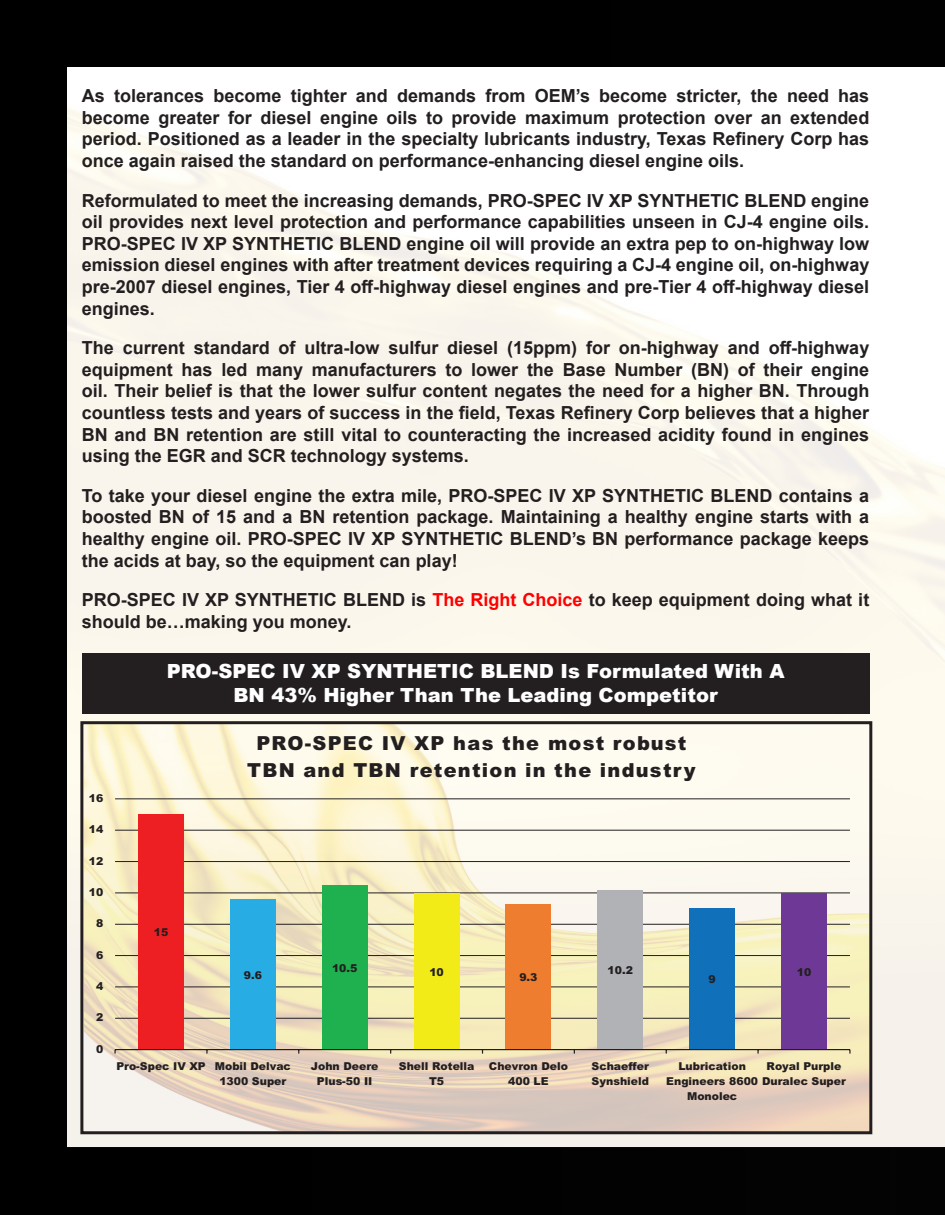
<style>
.page{position:relative;width:945px;height:1215px;background:#000}
.page>*{position:absolute;margin:0;border:0;box-sizing:border-box;transform-origin:0 0}
.t1{font:900 19.5px "Arial";color:#fff}
.t2{font:900 19.35px/27.3px "Arial";letter-spacing:.065em;color:#231f20;text-align:center}
.t3{font:700 18px/21.6px "Arial";color:#231f20;text-align:justify}
.t4{font:900 10.8px/15.3px "Arial";color:#231f20;text-align:center}
.s1{color:#f00}
</style>
<div class="page">
<img style="left:68px;top:68px;width:877px;height:1079px">
<div style="left:82px;top:654px;width:787px;height:36px;background:#231f20"></div>
<div style="left:82px;top:677px;width:787px;height:36px;background:#231f20"></div>
<img style="left:84px;top:725px;width:784px;height:405px">
<hr style="left:115px;top:1018px;width:735px;height:1px;background:#231f20">
<hr style="left:115px;top:986px;width:735px;height:1px;background:#231f20">
<hr style="left:115px;top:955px;width:735px;height:1px;background:#231f20">
<hr style="left:115px;top:924px;width:735px;height:1px;background:#231f20">
<hr style="left:115px;top:892px;width:735px;height:1px;background:#231f20">
<hr style="left:115px;top:861px;width:735px;height:1px;background:#231f20">
<hr style="left:115px;top:830px;width:735px;height:1px;background:#231f20">
<hr style="left:115px;top:798px;width:735px;height:1px;background:#231f20">
<div style="left:138px;top:815px;width:46px;height:235px;background:#ee1f23"></div>
<div style="left:230px;top:899px;width:46px;height:151px;background:#27ade3"></div>
<div style="left:322px;top:885px;width:46px;height:165px;background:#1fb04f"></div>
<div style="left:414px;top:893px;width:46px;height:157px;background:#f2eb17"></div>
<div style="left:505px;top:904px;width:46px;height:146px;background:#ee7d2f"></div>
<div style="left:597px;top:890px;width:46px;height:160px;background:#b1b2b6"></div>
<div style="left:689px;top:909px;width:46px;height:141px;background:#1070b9"></div>
<div style="left:781px;top:893px;width:46px;height:157px;background:#6e3996"></div>
<hr style="left:115px;top:1049px;width:735px;height:1px;background:#231f20">
<div style="left:80px;top:721px;width:792px;height:413px;border:3px solid #231f20"></div>
<p class="t3" style="left:82px;top:85px;width:789px">As tolerances become tighter and demands from OEM’s become stricter, the need has become greater for diesel engine oils to provide maximum protection over an extended period. Positioned as a leader in the specialty lubricants industry, Texas Refinery Corp has once again raised the standard on performance-enhancing diesel engine oils.</p>
<p class="t3" style="left:82px;top:190px;width:789px">Reformulated to meet the increasing demands, PRO-SPEC IV XP SYNTHETIC BLEND engine oil provides next level protection and performance capabilities unseen in CJ-4 engine oils.<br>PRO-SPEC IV XP SYNTHETIC BLEND engine oil will provide an extra pep to on-highway low emission diesel engines with after treatment devices requiring a CJ-4 engine oil, on-highway pre-2007 diesel engines, Tier 4 off-highway diesel engines and pre-Tier 4 off-highway diesel engines.</p>
<p class="t3" style="left:82px;top:337px;width:789px">The current standard of ultra-low sulfur diesel (15ppm) for on-highway and off-highway equipment has led many manufacturers to lower the Base Number (BN) of their engine oil. Their belief is that the lower sulfur content negates the need for a higher BN. Through countless tests and years of success in the field, Texas Refinery Corp believes that a higher BN and BN retention are still vital to counteracting the increased acidity found in engines using the EGR and SCR technology systems.</p>
<p class="t3" style="left:82px;top:485px;width:789px">To take your diesel engine the extra mile, PRO-SPEC IV XP SYNTHETIC BLEND contains a boosted BN of 15 and a BN retention package. Maintaining a healthy engine starts with a healthy engine oil. PRO-SPEC IV XP SYNTHETIC BLEND’s BN performance package keeps the acids at bay, so the equipment can play!</p>
<p class="t3" style="left:82px;top:589px;width:789px">PRO-SPEC IV XP SYNTHETIC BLEND is <span class="s1">The Right Choice</span> to keep equipment doing what it should be…making you money.</p>
<p class="t1" style="left:167px;top:657px;width:619px">PRO-SPEC IV XP SYNTHETIC BLEND Is Formulated With A</p>
<p class="t1" style="left:233px;top:680px;width:486px">BN 43% Higher Than The Leading Competitor</p>
<p class="t4" style="left:89px;top:790px;width:16px">16</p>
<p class="t4" style="left:89px;top:822px;width:16px">14</p>
<p class="t4" style="left:89px;top:853px;width:16px">12</p>
<p class="t4" style="left:89px;top:884px;width:16px">10</p>
<p class="t4" style="left:96px;top:916px;width:9px">8</p>
<p class="t4" style="left:96px;top:947px;width:9px">6</p>
<p class="t4" style="left:96px;top:978px;width:9px">4</p>
<p class="t4" style="left:96px;top:1010px;width:9px">2</p>
<p class="t4" style="left:96px;top:1041px;width:9px">0</p>
<p class="t4" style="left:154px;top:925px;width:16px">15</p>
<p class="t2" style="left:247px;top:729px;width:450px">PRO-SPEC IV XP has the most robust<br>TBN and TBN retention in the industry</p>
<p class="t4" style="left:244px;top:967px;width:20px">9.6</p>
<p class="t4" style="left:332px;top:960px;width:27px">10.5</p>
<p class="t4" style="left:429px;top:964px;width:16px">10</p>
<p class="t4" style="left:519px;top:969px;width:20px">9.3</p>
<p class="t4" style="left:608px;top:962px;width:27px">10.2</p>
<p class="t4" style="left:709px;top:972px;width:9px">9</p>
<p class="t4" style="left:797px;top:964px;width:16px">10</p>
<p class="t4" style="left:219px;top:1058px;width:73px;text-align:left;text-indent:-103px">Pro-Spec IV XP Mobil Delvac<br>1300 Super</p>
<p class="t4" style="left:311px;top:1058px;width:69px">John Deere<br>Plus-50 II</p>
<p class="t4" style="left:399px;top:1058px;width:77px">Shell Rotella<br>T5</p>
<p class="t4" style="left:489px;top:1058px;width:81px">Chevron Delo<br>400 LE</p>
<p class="t4" style="left:592px;top:1058px;width:59px;text-align:left">Schaeffer<br>Synshield</p>
<p class="t4" style="left:678px;top:1058px;width:69px">Lubrication</p>
<p class="t4" style="left:767px;top:1058px;width:76px">Royal Purple</p>
<p class="t4" style="left:666px;top:1073px;width:181px">Engineers 8600 Duralec Super</p>
<p class="t4" style="left:687px;top:1088px;width:52px">Monolec</p>
</div>
